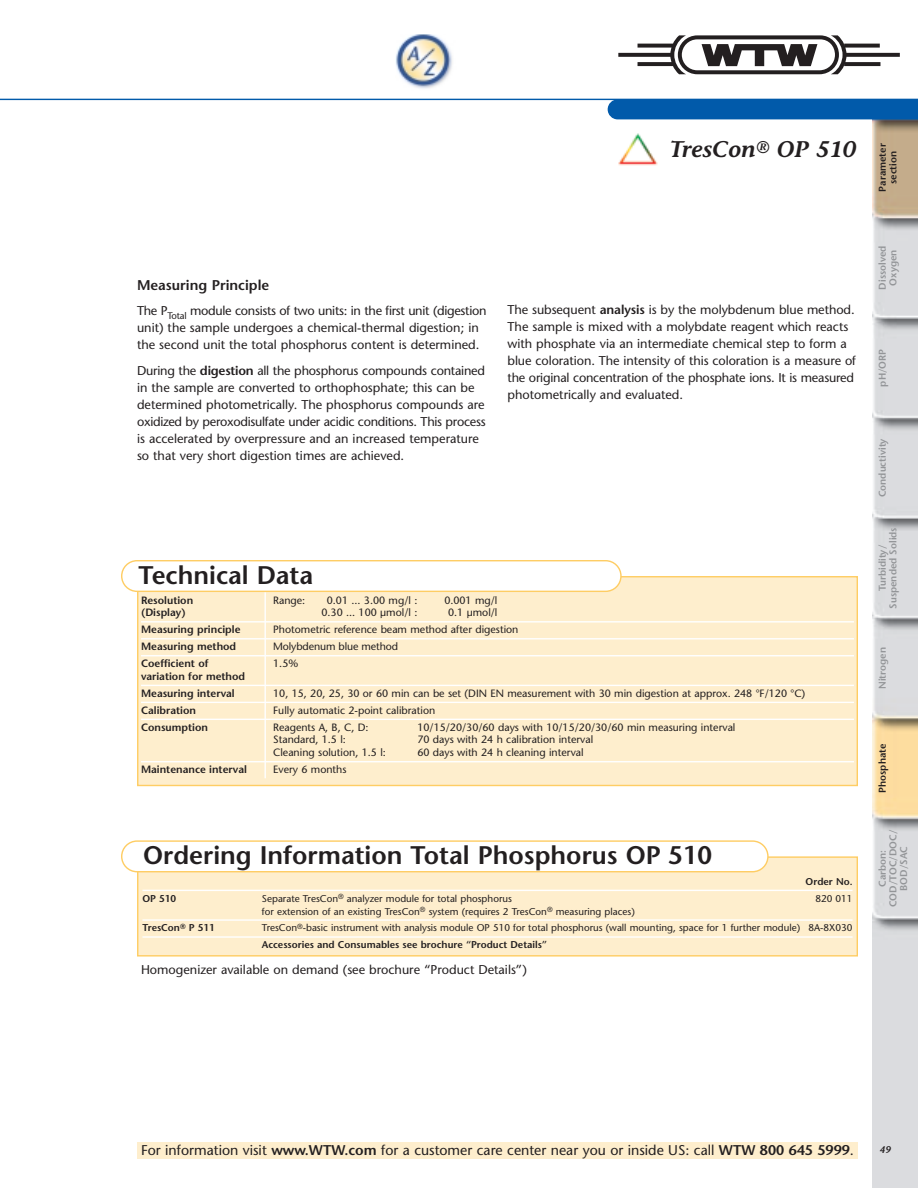
<style>
.page{position:relative;width:918px;height:1188px;background:#fff}
.page>*{position:absolute;margin:0;border:0;box-sizing:border-box;transform-origin:0 0}
.t1{font:600 25.5px "Stone Sans";color:#231f20}
.t2{font:italic 600 22.65px "Stone Informal";color:#231f20}
.t3{font:14.1px "Stone Sans";color:#231f20}
.t4{font:600 14.1px "Stone Sans";color:#231f20}
.t5{font:12.75px/17px "Stone Sans";color:#231f20}
.t6{font:10.65px "Stone Sans";color:#231f20}
.t7{font:600 10.65px/17px "Stone Sans";color:#231f20}
.t8{font:9.9px/17px "Stone Sans";color:#231f20}
.t9{font:600 9.9px/10.6px "Stone Sans";color:#939598;text-align:center}
.t10{font:600 9.9px/10.6px "Stone Sans";color:#231f20;text-align:center}
.t11{font:italic 600 9.75px "Stone Sans";color:#231f20}
.s1{font-weight:600}
</style>
<div class="page">
<div style="left:138px;top:857px;width:719px;height:99px;background:#feeecd"></div>
<hr style="left:142px;top:890px;width:711px;height:1px;background:#fff">
<hr style="left:142px;top:919px;width:711px;height:2px;background:#fff">
<hr style="left:142px;top:936px;width:711px;height:2px;background:#fff">
<div style="left:137px;top:856px;width:721px;height:101px;border:1px solid #fecd64"></div>
<img style="left:872px;top:119px;width:46px;height:1069px">
<hr style="left:0;top:99px;width:918px;height:1px;background:#015aaa">
<svg style="left:618px;top:35px;width:282px;height:40px"></svg>
<div style="left:137px;top:1142px;width:721px;height:17px;background:#feeecd"></div>
<div style="left:608px;top:100px;width:310px;height:19px;background:#015aaa"></div>
<svg style="left:121px;top:840px;width:648px;height:32px"></svg>
<div style="left:138px;top:577px;width:719px;height:208px;background:#feeecd"></div>
<svg style="left:121px;top:560px;width:501px;height:32px"></svg>
<hr style="left:265px;top:592px;width:1px;height:186px;background:#fff">
<hr style="left:141px;top:621px;width:713px;height:2px;background:#fff">
<hr style="left:141px;top:638px;width:713px;height:1px;background:#fff">
<hr style="left:141px;top:655px;width:713px;height:1px;background:#fff">
<hr style="left:141px;top:685px;width:713px;height:1px;background:#fff">
<hr style="left:141px;top:702px;width:713px;height:1px;background:#fff">
<hr style="left:141px;top:719px;width:713px;height:1px;background:#fff">
<hr style="left:141px;top:761px;width:713px;height:1px;background:#fff">
<img style="left:618px;top:133px;width:40px;height:33px">
<img style="left:396px;top:34px;width:56px;height:55px">
<h2 class="t2" style="left:670px;top:141px;width:188px">TresCon<sup>®</sup> OP 510</h2>
<p class="t4" style="left:137px;top:280px;width:134px">Measuring Principle</p>
<p class="t5" style="left:137px;top:304px;width:351px">The P<sub>Total</sub> module consists of two units: in the first unit (digestion unit) the sample undergoes a chemical-thermal digestion; in the second unit the total phosphorus content is determined.</p>
<p class="t5" style="left:137px;top:363px;width:350px">During the <span class="s1">digestion</span> all the phosphorus compounds contained in the sample are converted to orthophosphate; this can be determined photometrically. The phosphorus compounds are oxidized by peroxodisulfate under acidic conditions. This process is accelerated by overpressure and an increased temperature so that very short digestion times are achieved.</p>
<p class="t5" style="left:508px;top:303px;width:350px">The subsequent <span class="s1">analysis</span> is by the molybdenum blue method.<br>The sample is mixed with a molybdate reagent which reacts with phosphate via an intermediate chemical step to form a blue coloration. The intensity of this coloration is a measure of the original concentration of the phosphate ions. It is measured photometrically and evaluated.</p>
<h1 class="t1" style="left:138px;top:565px;width:176px">Technical Data</h1>
<p class="t7" style="left:141px;top:593px;width:54px">Resolution</p>
<p class="t6" style="left:273px;top:596px;width:34px">Range:</p>
<p class="t6" style="left:327px;top:596px;width:92px">0.01 ... 3.00 mg/l :</p>
<p class="t6" style="left:444px;top:596px;width:55px">0.001 mg/l</p>
<p class="t7" style="left:141px;top:605px;width:46px">(Display)</p>
<p class="t6" style="left:322px;top:608px;width:97px">0.30 ... 100 µmol/l :</p>
<p class="t6" style="left:448px;top:608px;width:51px">0.1 µmol/l</p>
<p class="t7" style="left:141px;top:622px;width:101px">Measuring principle</p>
<p class="t6" style="left:273px;top:625px;width:247px">Photometric reference beam method after digestion</p>
<p class="t7" style="left:141px;top:639px;width:97px">Measuring method</p>
<p class="t6" style="left:273px;top:642px;width:126px">Molybdenum blue method</p>
<p class="t7" style="left:141px;top:656px;width:69px">Coefficient of</p>
<p class="t6" style="left:273px;top:659px;width:27px">1.5%</p>
<p class="t7" style="left:141px;top:669px;width:106px">variation for method<br>Measuring interval</p>
<p class="t6" style="left:273px;top:689px;width:534px">10, 15, 20, 25, 30 or 60 min can be set (DIN EN measurement with 30 min digestion at approx. 248 °F/120 °C)</p>
<p class="t7" style="left:141px;top:703px;width:56px">Calibration</p>
<p class="t6" style="left:273px;top:706px;width:164px">Fully automatic 2-point calibration</p>
<p class="t7" style="left:141px;top:720px;width:69px">Consumption</p>
<p class="t6" style="left:273px;top:723px;width:97px">Reagents A, B, C, D:</p>
<p class="t6" style="left:417px;top:723px;width:320px">10/15/20/30/60 days with 10/15/20/30/60 min measuring interval</p>
<p class="t6" style="left:273px;top:736px;width:74px">Standard, 1.5 l:</p>
<p class="t6" style="left:417px;top:736px;width:177px">70 days with 24 h calibration interval</p>
<p class="t6" style="left:273px;top:748px;width:114px">Cleaning solution, 1.5 l:</p>
<p class="t6" style="left:417px;top:748px;width:168px">60 days with 24 h cleaning interval</p>
<p class="t7" style="left:141px;top:762px;width:107px">Maintenance interval</p>
<p class="t6" style="left:273px;top:765px;width:75px">Every 6 months</p>
<h1 class="t1" style="left:143px;top:845px;width:570px">Ordering Information Total Phosphorus OP 510</h1>
<p class="t10" style="left:806px;top:877px;width:48px">Order No.</p>
<p class="t10" style="left:142px;top:894px;width:35px">OP 510</p>
<p class="t8" style="left:262px;top:891px;width:251px">Separate TresCon<sup>®</sup> analyzer module for total phosphorus</p>
<p class="t8" style="left:815px;top:891px;width:39px">820 011</p>
<p class="t8" style="left:262px;top:904px;width:374px">for extension of an existing TresCon<sup>®</sup> system (requires 2 TresCon<sup>®</sup> measuring places)</p>
<p class="t10" style="left:142px;top:924px;width:74px">TresCon<sup>®</sup> P 511</p>
<p class="t8" style="left:262px;top:921px;width:592px">TresCon<sup>®</sup>-basic instrument with analysis module OP 510 for total phosphorus (wall mounting, space for 1 further module) 8A-8X030<br><span class="s1">Accessories and Consumables see brochure “Product Details”</span></p>
<p class="t5" style="left:141px;top:962px;width:387px">Homogenizer available on demand (see brochure “Product Details”)</p>
<p class="t10" style="left:878px;top:192px;width:50px;rotate:-90deg">Parameter section</p>
<p class="t9" style="left:878px;top:290px;width:45px;rotate:-90deg">Dissolved<br>Oxygen</p>
<p class="t9" style="left:878px;top:387px;width:39px;rotate:-90deg">pH/ORP</p>
<p class="t9" style="left:878px;top:497px;width:60px;rotate:-90deg">Conductivity</p>
<p class="t9" style="left:878px;top:609px;width:83px;rotate:-90deg">Turbidity/<br>Suspended Solids</p>
<p class="t9" style="left:878px;top:689px;width:43px;rotate:-90deg">Nitrogen</p>
<p class="t10" style="left:878px;top:793px;width:51px;rotate:-90deg">Phosphate</p>
<p class="t9" style="left:878px;top:907px;width:79px;rotate:-90deg">Carbon:<br>COD/TOC/DOC/<br>BOD/SAC</p>
<p class="t3" style="left:141px;top:1145px;width:714px">For information visit <span class="s1">www.WTW.com</span> for a customer care center near you or inside US: call <span class="s1">WTW 800 645 5999</span>.</p>
<p class="t11" style="left:879px;top:1146px;width:13px">49</p>
</div>
